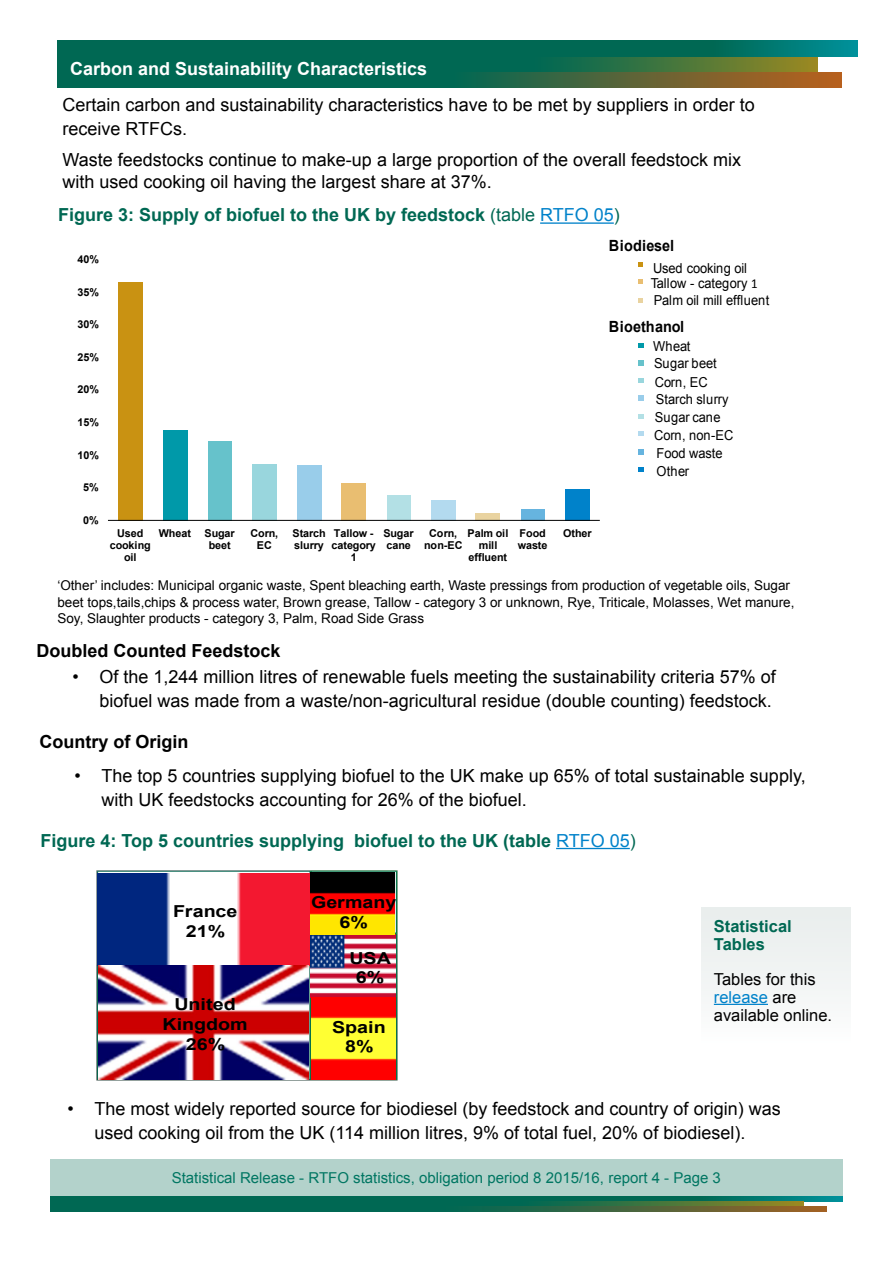
<style>
.page{position:relative;width:893px;height:1263px;background:#fff}
.page>*{position:absolute;margin:0;border:0;box-sizing:border-box;transform-origin:0 0}
.t1{font:18px/24px "Arial";color:#000}
.t2{font:700 18px "Arial";color:#006853}
.t3{font:700 18px "Arial";color:#fff}
.t4{font:700 18px "Arial";color:#000}
.t5{font:700 16.5px/19.8px "Arial";color:#000;text-align:center;scale:1.19 1}
.t6{font:16.5px/18px "Arial";color:#000}
.t7{font:700 16.5px/18px "Arial";color:#006853}
.t8{font:700 15.45px "Arial";color:#000;scale:.94 1}
.t9{font:700 15.45px "Arial";letter-spacing:.02em;color:#000;scale:.94 1}
.t10{font:15px "Arial";color:#007662}
.t11{font:13.65px/17.7px "Arial";color:#000;scale:.94 1}
.t12{font:13.5px/16.2px "Arial";color:#000}
.t13{font:700 10.8px/12.3px "Arial";color:#000;text-align:center}
.s1{font-weight:400}
.s2{font-weight:400;color:#0082ca}
.s3{font-family:"Calibri"}
.s4{color:#0082ca}
</style>
<div class="page">
<div style="left:50px;top:1160px;width:792px;height:36px;background:#b3d2cb"></div>
<svg style="left:50px;top:1196px;width:792px;height:5px;background:#006b59"></svg>
<svg style="left:50px;top:1201px;width:753px;height:5px;background:#1b6d4a"></svg>
<svg style="left:50px;top:1206px;width:777px;height:6px;background:#256647"></svg>
<div style="left:701px;top:907px;width:150px;height:137px;background:#f1f4f4"></div>
<hr style="left:714px;top:1004px;width:54px;height:1px;background:#0082ca">
<svg style="left:57px;top:56px;width:761px;height:16px;background:#196d4a"></svg>
<svg style="left:57px;top:41px;width:800px;height:15px;background:#006b59"></svg>
<svg style="left:57px;top:72px;width:785px;height:16px;background:#306544"></svg>
<hr style="left:540px;top:222px;width:74px;height:2px;background:#0082ca">
<div style="left:118px;top:282px;width:24px;height:239px;background:#c99212"></div>
<div style="left:163px;top:430px;width:24px;height:91px;background:#0099a9"></div>
<div style="left:208px;top:441px;width:23px;height:80px;background:#66c2cb"></div>
<div style="left:252px;top:464px;width:24px;height:57px;background:#99d6dd"></div>
<div style="left:297px;top:465px;width:24px;height:56px;background:#99cdea"></div>
<div style="left:342px;top:483px;width:24px;height:38px;background:#e9be71"></div>
<div style="left:387px;top:495px;width:23px;height:26px;background:#b3e0e5"></div>
<div style="left:431px;top:500px;width:24px;height:21px;background:#b3daef"></div>
<svg style="left:476px;top:513px;width:24px;height:7px"></svg>
<div style="left:521px;top:509px;width:23px;height:12px;background:#66b4df"></div>
<div style="left:565px;top:489px;width:24px;height:32px;background:#0082ca"></div>
<hr style="left:108px;top:520px;width:492px;height:1px;background:#000">
<svg style="left:638px;top:280px;width:5px;height:4px"></svg>
<svg style="left:638px;top:298px;width:5px;height:4px"></svg>
<svg style="left:638px;top:262px;width:5px;height:5px"></svg>
<svg style="left:638px;top:344px;width:5px;height:4px"></svg>
<svg style="left:638px;top:361px;width:5px;height:5px"></svg>
<svg style="left:638px;top:378px;width:5px;height:5px"></svg>
<svg style="left:638px;top:396px;width:5px;height:5px"></svg>
<svg style="left:638px;top:414px;width:5px;height:5px"></svg>
<svg style="left:638px;top:432px;width:5px;height:4px"></svg>
<svg style="left:638px;top:449px;width:5px;height:5px"></svg>
<svg style="left:638px;top:467px;width:5px;height:5px"></svg>
<img style="left:96px;top:871px;width:301px;height:210px">
<img style="left:98px;top:873px;width:298px;height:206px">
<hr style="left:556px;top:848px;width:74px;height:1px;background:#0082ca">
<p class="t3" style="left:70px;top:56px;width:359px">Carbon and Sustainability Characteristics</p>
<p class="t1" style="left:62px;top:92px;width:694px">Certain carbon and sustainability characteristics have to be met by suppliers in order to receive RTFCs.</p>
<p class="t1" style="left:62px;top:149px;width:680px;line-height:21.6px">Waste feedstocks continue to make-up a large proportion of the overall feedstock mix with used cooking oil having the largest share at 37%.</p>
<p class="t2" style="left:58px;top:203px;width:563px">Figure 3: Supply of biofuel to the UK by feedstock <span class="s1">(table</span> <span class="s2">RTFO 05</span><span class="s1">)</span></p>
<p class="t13" style="left:77px;top:253px;width:23px">40%</p>
<p class="t13" style="left:77px;top:286px;width:23px">35%</p>
<p class="t13" style="left:77px;top:319px;width:23px">30%</p>
<p class="t13" style="left:77px;top:351px;width:23px">25%</p>
<p class="t13" style="left:77px;top:384px;width:23px">20%</p>
<p class="t13" style="left:77px;top:416px;width:23px">15%</p>
<p class="t13" style="left:77px;top:449px;width:23px">10%</p>
<p class="t13" style="left:83px;top:482px;width:17px">5%</p>
<p class="t13" style="left:83px;top:514px;width:17px">0%</p>
<p class="t13" style="left:110px;top:527px;width:43px">Used cooking oil</p>
<p class="t13" style="left:159px;top:527px;width:34px">Wheat</p>
<p class="t13" style="left:205px;top:527px;width:32px">Sugar beet</p>
<p class="t13" style="left:250px;top:527px;width:29px">Corn,<br>EC</p>
<p class="t13" style="left:292px;top:527px;width:35px;text-align:left">Starch slurry</p>
<p class="t13" style="left:332px;top:527px;width:46px">Tallow - category<br>1</p>
<p class="t13" style="left:383px;top:527px;width:32px;text-align:left">Sugar cane</p>
<p class="t13" style="left:424px;top:527px;width:40px">Corn, non-EC</p>
<p class="t13" style="left:467px;top:527px;width:43px">Palm oil mill effluent</p>
<p class="t13" style="left:518px;top:527px;width:31px;text-align:left">Food waste</p>
<p class="t13" style="left:563px;top:527px;width:30px">Other</p>
<p class="t9" style="left:609px;top:236px;width:71px">Biodiesel</p>
<p class="t11" style="left:651px;top:260px;width:128px;line-height:15.9px">Used cooking oil<br>Tallow - category <span class="s3">1<br></span>Palm oil mill effluent</p>
<p class="t8" style="left:609px;top:316px;width:82px">Bioethanol</p>
<p class="t11" style="left:653px;top:337px;width:69px">Wheat<br>Sugar beet</p>
<p class="t11" style="left:654px;top:374px;width:86px">Corn, EC<br>Starch slurry<br>Sugar cane<br>Corn, non-EC<br>Food waste<br>Other</p>
<p class="t12" style="left:57px;top:578px;width:739px">‘Other’ includes: Municipal organic waste, Spent bleaching earth, Waste pressings from production of vegetable oils, Sugar beet tops,tails,chips &amp; process water, Brown grease, Tallow - category 3 or unknown, Rye, Triticale, Molasses, Wet manure,<br>Soy, Slaughter products - category 3, Palm, Road Side Grass</p>
<p class="t4" style="left:37px;top:639px;width:246px">Doubled Counted Feedstock</p>
<p class="t1" style="left:73px;top:664px;width:705px;text-align:right">• Of the 1,244 million litres of renewable fuels meeting the sustainability criteria 57% of biofuel was made from a waste/non-agricultural residue (double counting) feedstock.</p>
<p class="t4" style="left:40px;top:730px;width:151px">Country of Origin</p>
<p class="t1" style="left:102px;top:764px;width:706px;text-indent:-27px">• The top 5 countries supplying biofuel to the UK make up 65% of total sustainable supply, with UK feedstocks accounting for 26% of the biofuel.</p>
<p class="t2" style="left:40px;top:828px;width:597px">Figure 4: Top 5 countries supplying biofuel to the UK (table <span class="s2">RTFO 05</span><span class="s1">)</span></p>
<p class="t5" style="left:173px;top:901px;width:56px">France<br>21%</p>
<p class="t5" style="left:163px;top:995px;width:73px">United<br>Kingdom<br>26%</p>
<p class="t5" style="left:311px;top:893px;width:73px">Germany<br>6%</p>
<p class="t5" style="left:349px;top:948px;width:36px">USA<br>6%</p>
<p class="t5" style="left:332px;top:1017px;width:47px">Spain<br>8%</p>
<p class="t7" style="left:714px;top:918px;width:79px">Statistical<br>Tables</p>
<p class="t6" style="left:714px;top:970px;width:103px">Tables for this</p>
<p class="t6" style="left:714px;top:988px;width:120px"><span class="s4">release</span> are available online.</p>
<p class="t1" style="left:67px;top:1097px;width:715px;text-align:center">• The most widely reported source for biodiesel (by feedstock and country of origin) was used cooking oil from the UK (114 million litres, 9% of total fuel, 20% of biodiesel).</p>
<p class="t10" style="left:172px;top:1168px;width:551px">Statistical Release - RTFO statistics, obligation period 8 2015/16, report 4 - Page 3</p>
</div>
